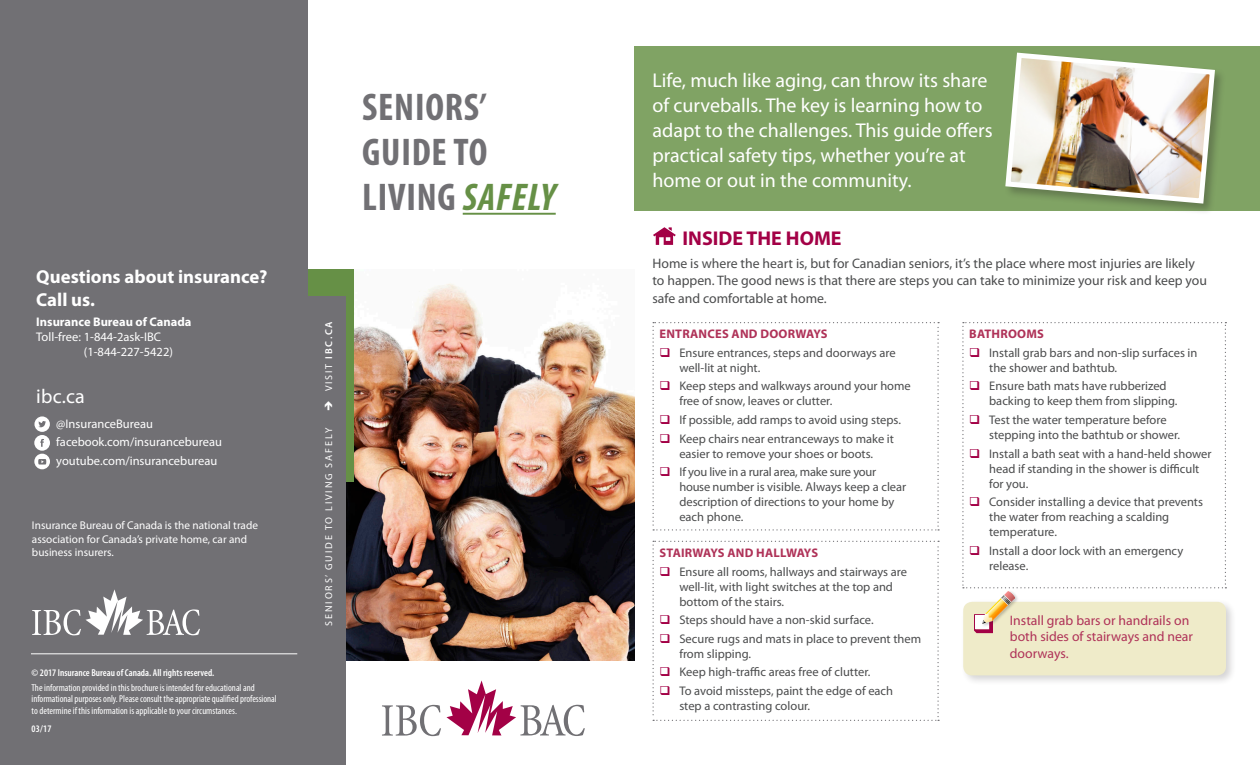
<style>
.page{position:relative;width:1260px;height:765px;background:#fff}
.page>*{position:absolute;margin:0;border:0;box-sizing:border-box;transform-origin:0 0}
.Body_copy{font:700 condensed 38.75px/45px "Myriad Pro";letter-spacing:.02em;color:#717074}
._04-Head-01{font:20px/25px "Myriad Pro";color:#fff}
.Body_copy-2{font:700 20px "Myriad Pro";color:#a30146}
.web_info{font:20px "Myriad Pro";color:#fff}
.questions_header{font:700 18.75px "Myriad Pro";color:#fff}
.Body_copy-3{font:13.75px/17.5px "Myriad Pro";color:#4b4c4d}
.Body_copy-4{font:13.75px/16.2px "Myriad Pro";color:#af3258}
.Body_copy-5{font:12.5px/15px "Myriad Pro";color:#4b4c4d}
.phone_line_1{font:12.5px "Myriad Pro";color:#fff}
.Body_copy-6{font:700 12.5px "Myriad Pro";letter-spacing:.02em;color:#af3258}
.region_subhead{font:700 12.5px "Myriad Pro";color:#fff}
.IBC_blurb{font:11.25px/13.5px "Myriad Pro";color:#fff}
.Body_copy-7{font:condensed 10px/11.2px "Myriad Pro";color:#fff}
.Body_copy-8{font:600 condensed 10px "Myriad Pro";color:#fff}
.subhead{font:10px "Myriad Pro";letter-spacing:.19em;color:#fff}
.subhead-2{font:600 10px "Myriad Pro";color:#fff}
.s1{font-style:italic;color:#669046}
.s2{font-weight:400}
.s3{color:#a30146}
</style>
<div class="page">
<img style="left:346px;top:283px;width:288px;height:378px">
<div style="left:635px;top:46px;width:625px;height:165px;background:#80a364"></div>
<div style="left:294px;top:269px;width:60px;height:212px;background:#669046"></div>
<div style="left:296px;top:296px;width:50px;height:469px;background:#717074"></div>
<hr style="left:463px;top:213px;width:93px;height:2px;background:#669046">
<div style="left:1004px;top:51px;width:222px;height:164px;background:#231f20;opacity:.3"></div>
<img style="left:1004px;top:51px;width:214px;height:155px">
<div style="left:0;top:0;width:308px;height:765px;background:#717074"></div>
<svg style="left:653px;top:227px;width:23px;height:18px"></svg>
<svg style="left:652px;top:322px;width:287px;height:209px"></svg>
<svg style="left:962px;top:322px;width:264px;height:266px"></svg>
<svg style="left:652px;top:541px;width:287px;height:180px"></svg>
<div style="left:960px;top:599px;width:277px;height:87px;background:#231f20;opacity:.19"></div>
<div style="left:963px;top:602px;width:263px;height:73px;background:#efebc9;border-radius:9px"></div>
<svg style="left:974px;top:614px;width:19px;height:19px"></svg>
<div style="left:975px;top:615px;width:14px;height:14px;background:#fff"></div>
<div style="left:981px;top:590px;width:38px;height:38px;background:#231f20;opacity:.28"></div>
<img style="left:982px;top:591px;width:33px;height:33px">
<svg style="left:382px;top:680px;width:203px;height:56px"></svg>
<svg style="left:32px;top:589px;width:168px;height:46px"></svg>
<hr style="left:31px;top:653px;width:266px;height:1px;background:#fff">
<svg style="left:34px;top:416px;width:16px;height:16px"></svg>
<svg style="left:38px;top:421px;width:8px;height:6px"></svg>
<div style="left:34px;top:435px;width:16px;height:16px;background:#fff;border-radius:50%"></div>
<svg style="left:40px;top:439px;width:4px;height:8px"></svg>
<div style="left:34px;top:454px;width:16px;height:15px;background:#fff;border-radius:50%"></div>
<svg style="left:38px;top:459px;width:8px;height:6px"></svg>
<p class="questions_header" style="left:36px;top:265px;width:233px">Questions about insurance?</p>
<p class="questions_header" style="left:36px;top:287px;width:60px">Call us.</p>
<p class="region_subhead" style="left:36px;top:314px;width:157px">Insurance Bureau of Canada</p>
<p class="phone_line_1" style="left:36px;top:329px;width:126px">Toll-free: 1-844-2ask-IBC</p>
<p class="phone_line_1" style="left:84px;top:344px;width:91px">(1-844-227-5422)</p>
<p class="web_info" style="left:36px;top:384px;width:50px">ibc.ca</p>
<p class="phone_line_1" style="left:56px;top:416px;width:98px">@InsuranceBureau</p>
<p class="phone_line_1" style="left:56px;top:434px;width:167px">facebook.com/insurancebureau</p>
<p class="phone_line_1" style="left:56px;top:453px;width:163px">youtube.com/insurancebureau</p>
<p class="IBC_blurb" style="left:32px;top:518px;width:228px">Insurance Bureau of Canada is the national trade association for Canada’s private home, car and business insurers.</p>
<p class="Body_copy-8" style="left:32px;top:667px;width:184px">© 2017 Insurance Bureau of Canada. All rights reserved.</p>
<p class="Body_copy-7" style="left:32px;top:682px;width:247px">The information provided in this brochure is intended for educational and informational purposes only. Please consult the appropriate qualified professional to determine if this information is applicable to your circumstances.</p>
<p class="Body_copy-8" style="left:32px;top:723px;width:21px">03/17</p>
<p class="Body_copy" style="left:362px;top:84px;width:195px">SENIORS’<br>GUIDE TO<br>LIVING <span class="s1">SAFELY</span></p>
<p class="subhead-2" style="left:322px;top:411px;width:91px;rotate:-90deg">➔ <span class="s2">VISIT</span> IBC.CA</p>
<p class="subhead" style="left:323px;top:626px;width:199px;rotate:-90deg">SENIORS’ GUIDE TO LIVING SAFELY</p>
<p class="_04-Head-01" style="left:652px;top:68px;width:342px">Life, much like aging, can throw its share of curveballs. The key is learning how to adapt to the challenges. This guide offers practical safety tips, whether you’re at home or out in the community.</p>
<p class="Body_copy-2" style="left:683px;top:225px;width:161px">INSIDE THE HOME</p>
<p class="Body_copy-3" style="left:652px;top:254px;width:556px">Home is where the heart is, but for Canadian seniors, it’s the place where most injuries are likely to happen. The good news is that there are steps you can take to minimize your risk and keep you safe and comfortable at home.</p>
<p class="Body_copy-6" style="left:659px;top:326px;width:170px">ENTRANCES AND DOORWAYS</p>
<p class="Body_copy-5" style="left:679px;top:345px;width:218px;text-indent:-20px"><span class="s3">❑</span> Ensure entrances, steps and doorways are well-lit at night.</p>
<p class="Body_copy-5" style="left:679px;top:379px;width:233px;text-indent:-20px"><span class="s3">❑</span> Keep steps and walkways around your home free of snow, leaves or clutter.</p>
<p class="Body_copy-5" style="left:659px;top:412px;width:243px"><span class="s3">❑</span> If possible, add ramps to avoid using steps.</p>
<p class="Body_copy-5" style="left:659px;top:431px;width:236px;text-align:center"><span class="s3">❑</span> Keep chairs near entranceways to make it easier to remove your shoes or boots.</p>
<p class="Body_copy-5" style="left:679px;top:464px;width:228px;text-indent:-20px"><span class="s3">❑</span> If you live in a rural area, make sure your house number is visible. Always keep a clear description of directions to your home by each phone.</p>
<p class="Body_copy-6" style="left:969px;top:326px;width:76px">BATHROOMS</p>
<p class="Body_copy-5" style="left:989px;top:345px;width:210px;text-indent:-20px"><span class="s3">❑</span> Install grab bars and non-slip surfaces in the shower and bathtub.</p>
<p class="Body_copy-5" style="left:989px;top:379px;width:190px;text-indent:-20px"><span class="s3">❑</span> Ensure bath mats have rubberized backing to keep them from slipping.</p>
<p class="Body_copy-5" style="left:989px;top:412px;width:192px;text-indent:-20px"><span class="s3">❑</span> Test the water temperature before stepping into the bathtub or shower.</p>
<p class="Body_copy-5" style="left:989px;top:446px;width:224px;text-indent:-20px"><span class="s3">❑</span> Install a bath seat with a hand-held shower head if standing in the shower is difficult for you.</p>
<p class="Body_copy-5" style="left:989px;top:494px;width:215px;text-indent:-20px"><span class="s3">❑</span> Consider installing a device that prevents the water from reaching a scalding temperature.</p>
<p class="Body_copy-5" style="left:989px;top:543px;width:196px;text-indent:-20px"><span class="s3">❑</span> Install a door lock with an emergency release.</p>
<p class="Body_copy-6" style="left:659px;top:545px;width:160px">STAIRWAYS AND HALLWAYS</p>
<p class="Body_copy-5" style="left:679px;top:564px;width:229px;text-indent:-20px"><span class="s3">❑</span> Ensure all rooms, hallways and stairways are well-lit, with light switches at the top and bottom of the stairs.</p>
<p class="Body_copy-5" style="left:659px;top:612px;width:216px"><span class="s3">❑</span> Steps should have a non-skid surface.</p>
<p class="Body_copy-5" style="left:679px;top:631px;width:243px;text-indent:-20px"><span class="s3">❑</span> Secure rugs and mats in place to prevent them from slipping.</p>
<p class="Body_copy-5" style="left:659px;top:664px;width:213px"><span class="s3">❑</span> Keep high-traffic areas free of clutter.</p>
<p class="Body_copy-5" style="left:679px;top:683px;width:215px;text-indent:-20px"><span class="s3">❑</span> To avoid missteps, paint the edge of each step a contrasting colour.</p>
<p class="Body_copy-4" style="left:1010px;top:612px;width:185px">Install grab bars or handrails on both sides of stairways and near doorways.</p>
</div>
